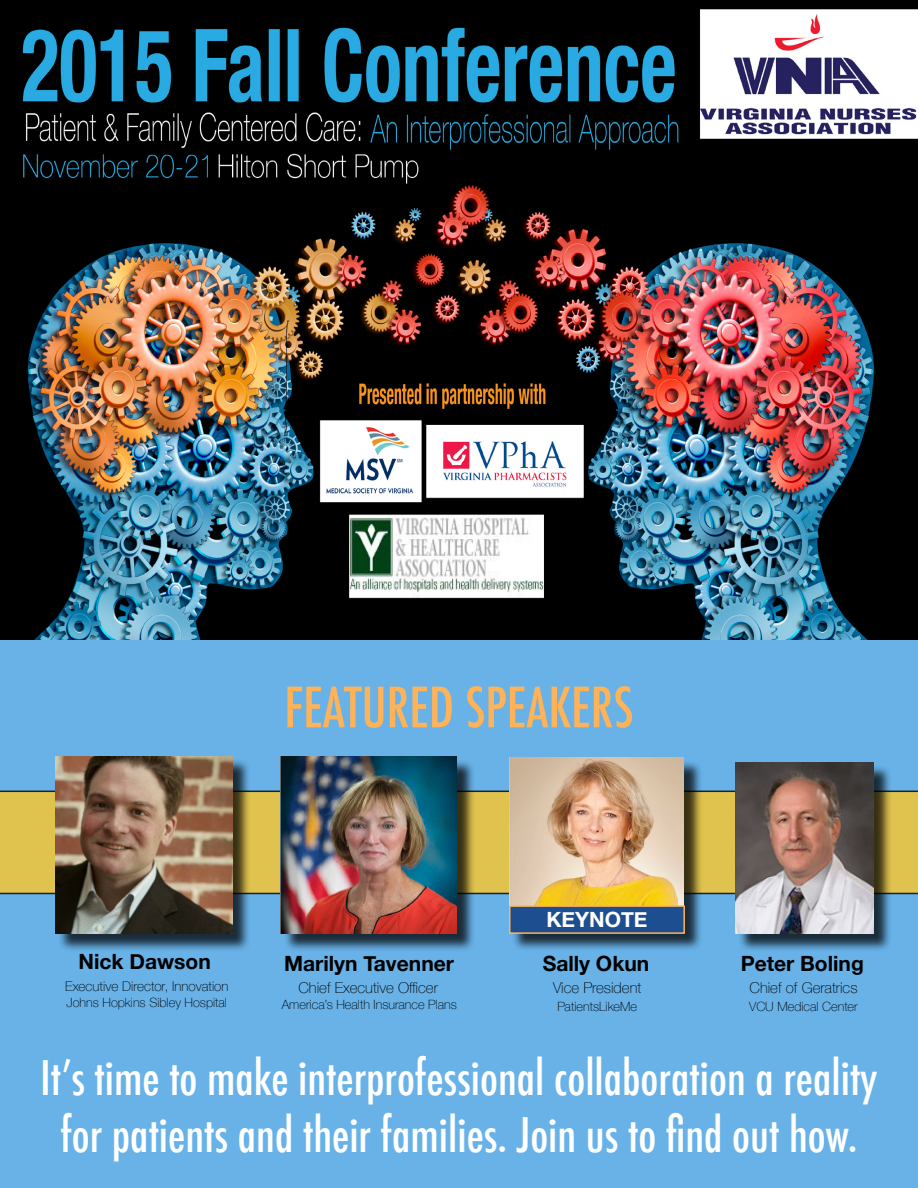
<style>
.page{position:relative;width:918px;height:1188px;background:#fff}
.page>*{position:absolute;margin:0;border:0;box-sizing:border-box;transform-origin:0 0}
.t1{font:500 condensed 54px "Futura";color:#ffb358}
.t2{font:500 condensed 46.5px/57.6px "Futura";color:#fff;text-align:center}
.t3{font:700 21px "Helvetica Neue";color:#000}
.t4{font:700 21px "Helvetica Neue";color:#fff}
.t5{font:100 15px "Helvetica Neue";color:#000}
.t6{font:100 13.5px "Helvetica Neue";color:#000}
.t7{font:100 12.75px "Helvetica Neue";color:#000}
</style>
<div class="page">
<div style="left:0;top:639px;width:918px;height:549px;background:#68b2e8"></div>
<div style="left:0;top:791px;width:918px;height:103px;background:#e0c24e"></div>
<img style="left:0;top:0;width:918px;height:639px">
<div style="left:512px;top:760px;width:190px;height:191px;background:#000;opacity:.75"></div>
<img style="left:509px;top:758px;width:175px;height:147px">
<div style="left:283px;top:759px;width:192px;height:193px;background:#000;opacity:.75"></div>
<img style="left:280px;top:757px;width:177px;height:176px">
<div style="left:510px;top:906px;width:174px;height:27px;background:#1d4f90"></div>
<div style="left:509px;top:905px;width:176px;height:29px;border:2px solid #ffb358"></div>
<div style="left:57px;top:758px;width:194px;height:194px;background:#000;opacity:.75"></div>
<img style="left:55px;top:756px;width:177px;height:177px">
<div style="left:738px;top:765px;width:155px;height:187px;background:#000;opacity:.75"></div>
<img style="left:735px;top:762px;width:139px;height:171px">
<p class="t1" style="left:284px;top:673px;width:351px">FEATURED SPEAKERS</p>
<p class="t3" style="left:79px;top:945px;width:134px">Nick Dawson</p>
<p class="t6" style="left:65px;top:976px;width:165px">Executive Director, Innovation</p>
<p class="t7" style="left:67px;top:993px;width:162px">Johns Hopkins Sibley Hospital</p>
<p class="t4" style="left:546px;top:903px;width:103px">KEYNOTE</p>
<p class="t3" style="left:284px;top:947px;width:171px">Marilyn Tavenner</p>
<p class="t3" style="left:543px;top:947px;width:108px">Sally Okun</p>
<p class="t5" style="left:298px;top:976px;width:141px">Chief Executive Officer</p>
<p class="t7" style="left:282px;top:995px;width:177px">America’s Health Insurance Plans</p>
<p class="t5" style="left:553px;top:976px;width:90px">Vice President</p>
<p class="t7" style="left:558px;top:997px;width:81px">PatientsLikeMe</p>
<p class="t3" style="left:741px;top:947px;width:125px">Peter Boling</p>
<p class="t5" style="left:749px;top:976px;width:110px">Chief of Geratrics</p>
<p class="t7" style="left:749px;top:997px;width:110px">VCU Medical Center</p>
<p class="t2" style="left:41px;top:1049px;width:838px">It’s time to make interprofessional collaboration a reality for patients and their families. Join us to find out how.</p>
</div>
